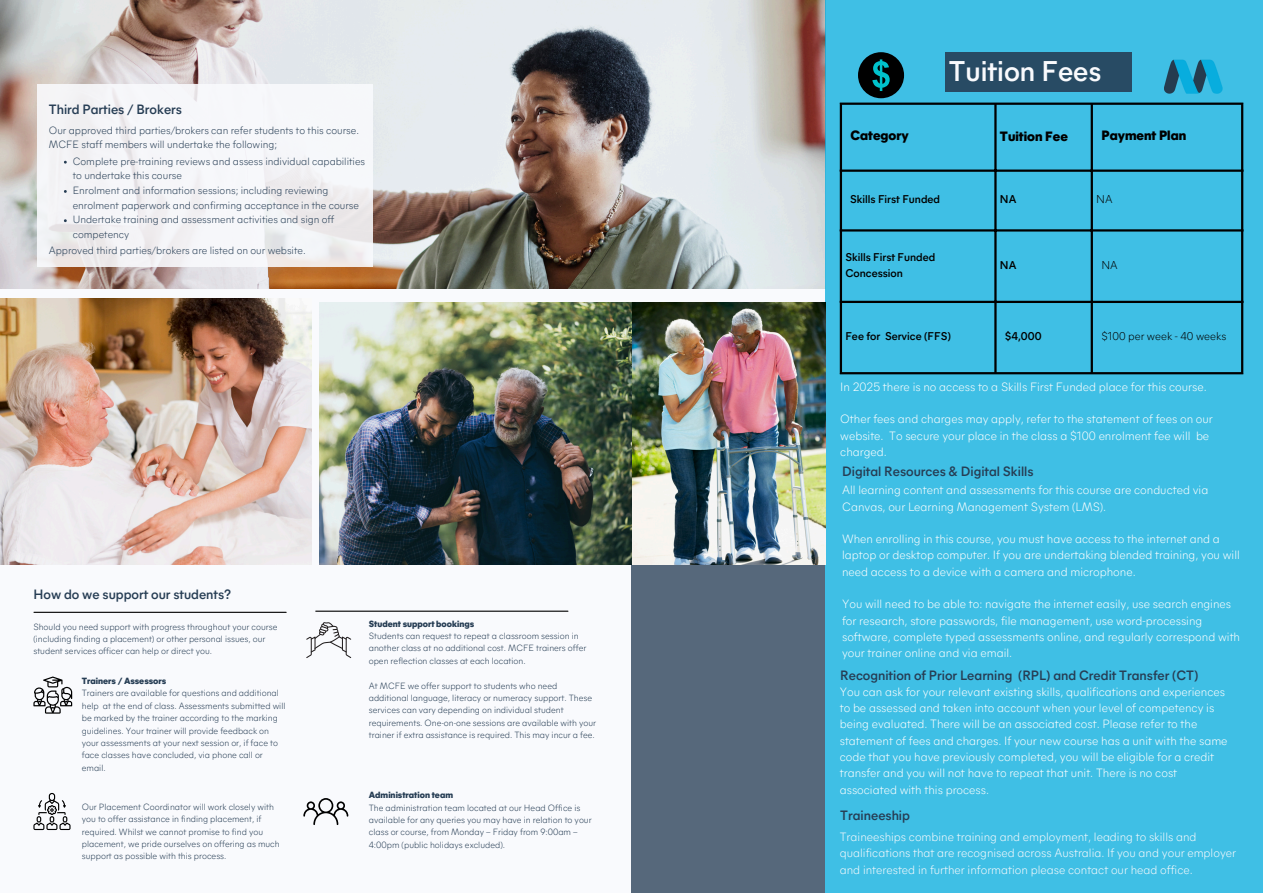
<style>
.page{position:relative;width:1263px;height:893px;background:#f9fafd}
.page>*{position:absolute;margin:0;border:0;box-sizing:border-box;transform-origin:0 0}
.t1{font:600 28.5px "Mier A";color:#f9fafd}
.t2{font:600 13.5px "Mier A";color:#263d54}
.t3{font:800 13.5px "Mier A";color:#000}
.t4{font:300 12px/16.4px "Mier A";color:#fff}
.t5{font:300 12px/16.4px "Mier A";color:#f9fafd}
.t6{font:600 11.25px/15.1px "Mier A";color:#000}
.t7{font:300 11.25px "Mier A";color:#000}
.t8{font:300 10.5px/14.6px "Mier A";color:#263d54}
.t9{font:300 9px/12.4px "Mier A";color:#263d54}
.t10{font:800 9px "Mier A";color:#263d54}
</style>
<div class="page">
<img style="left:0;top:0;width:825px;height:289px">
<div style="left:825px;top:0;width:438px;height:893px;background:#3fbfe5"></div>
<img style="left:0;top:298px;width:311px;height:266px">
<img style="left:1165px;top:59px;width:58px;height:35px">
<div style="left:38px;top:84px;width:335px;height:182px;background:#f9fafd"></div>
<div style="left:631px;top:564px;width:194px;height:329px;background:#56687b"></div>
<img style="left:319px;top:303px;width:506px;height:261px">
<hr style="left:34px;top:612px;width:252px;height:1px;background:#000">
<svg style="left:33px;top:676px;width:39px;height:37px"></svg>
<hr style="left:316px;top:610px;width:252px;height:2px;background:#000">
<svg style="left:306px;top:622px;width:45px;height:36px"></svg>
<svg style="left:303px;top:798px;width:45px;height:27px"></svg>
<svg style="left:33px;top:793px;width:38px;height:37px"></svg>
<div style="left:945px;top:52px;width:187px;height:39px;background:#284b64"></div>
<div style="left:858px;top:52px;width:46px;height:46px;background:#000;border-radius:50%"></div>
<svg style="left:872px;top:59px;width:18px;height:32px"></svg>
<hr style="left:840px;top:105px;width:2px;height:267px;background:#000">
<hr style="left:994px;top:105px;width:2px;height:267px;background:#000">
<hr style="left:1091px;top:105px;width:2px;height:267px;background:#000">
<hr style="left:1241px;top:105px;width:2px;height:267px;background:#000">
<hr style="left:840px;top:103px;width:403px;height:2px;background:#000">
<hr style="left:840px;top:169px;width:403px;height:3px;background:#000">
<hr style="left:840px;top:229px;width:403px;height:2px;background:#000">
<hr style="left:840px;top:301px;width:403px;height:2px;background:#000">
<hr style="left:840px;top:372px;width:403px;height:2px;background:#000">
<p class="t2" style="left:49px;top:103px;width:135px">Third Parties / Brokers</p>
<p class="t8" style="left:49px;top:124px;width:312px">Our approved third parties/brokers can refer students to this course.<br>MCFE staff members will undertake the following;</p>
<p class="t8" style="left:73px;top:155px;width:294px">Complete pre-training reviews and assess individual capabilities to undertake this course</p>
<p class="t8" style="left:73px;top:184px;width:288px">Enrolment and information sessions; including reviewing enrolment paperwork and confirming acceptance in the course</p>
<p class="t8" style="left:73px;top:213px;width:263px">Undertake training and assessment activities and sign off competency</p>
<p class="t8" style="left:49px;top:244px;width:258px">Approved third parties/brokers are listed on our website.</p>
<h2 class="t2" style="left:33px;top:588px;width:199px">How do we support our students?</h2>
<p class="t9" style="left:33px;top:621px;width:246px">Should you need support with progress throughout your course (including finding a placement) or other personal issues, our student services officer can help or direct you.</p>
<p class="t10" style="left:82px;top:677px;width:86px">Trainers / Assessors</p>
<p class="t9" style="left:82px;top:688px;width:205px">Trainers are available for questions and additional help at the end of class. Assessments submitted will be marked by the trainer according to the marking guidelines. Your trainer will provide feedback on your assessments at your next session or, if face to face classes have concluded, via phone call or email.</p>
<p class="t9" style="left:82px;top:801px;width:199px">Our Placement Coordinator will work closely with you to offer assistance in finding placement, if required. Whilst we cannot promise to find you placement, we pride ourselves on offering as much support as possible with this process.</p>
<p class="t10" style="left:369px;top:620px;width:107px">Student support bookings</p>
<p class="t9" style="left:369px;top:630px;width:219px">Students can request to repeat a classroom session in another class at no additional cost. MCFE trainers offer open reflection classes at each location.</p>
<p class="t9" style="left:369px;top:680px;width:229px">At MCFE we offer support to students who need additional language, literacy or numeracy support. These services can vary depending on individual student requirements. One-on-one sessions are available with your trainer if extra assistance is required. This may incur a fee.</p>
<p class="t10" style="left:369px;top:791px;width:86px">Administration team</p>
<p class="t9" style="left:369px;top:802px;width:224px">The administration team located at our Head Office is available for any queries you may have in relation to your class or course, from Monday – Friday from 9:00am – 4:00pm (public holidays excluded).</p>
<p class="t1" style="left:949px;top:60px;width:154px">Tuition Fees</p>
<p class="t3" style="left:850px;top:130px;width:60px">Category</p>
<p class="t3" style="left:1000px;top:131px;width:69px">Tuition Fee</p>
<p class="t3" style="left:1101px;top:130px;width:86px">Payment Plan</p>
<p class="t6" style="left:850px;top:193px;width:91px">Skills First Funded</p>
<p class="t6" style="left:1000px;top:193px;width:18px">NA</p>
<h1 class="t7" style="left:1096px;top:195px;width:18px">NA</h1>
<p class="t6" style="left:845px;top:251px;width:91px">Skills First Funded<br>Concession</p>
<p class="t6" style="left:1000px;top:258px;width:18px">NA</p>
<p class="t7" style="left:1101px;top:260px;width:18px">NA</p>
<p class="t6" style="left:845px;top:330px;width:107px">Fee for Service (FFS)</p>
<p class="t6" style="left:1005px;top:330px;width:38px">$4,000</p>
<p class="t7" style="left:1101px;top:332px;width:126px">$100 per week - 40 weeks</p>
<p class="t4" style="left:840px;top:379px;width:368px">In 2025 there is no access to a Skills First Funded place for this course.</p>
<p class="t4" style="left:840px;top:412px;width:374px">Other fees and charges may apply, refer to the statement of fees on our website. To secure your place in the class a $100 enrolment fee will be charged.</p>
<p class="t4" style="left:842px;top:483px;width:368px">All learning content and assessments for this course are conducted via<br>Canvas, our Learning Management System (LMS).</p>
<p class="t4" style="left:842px;top:532px;width:399px">When enrolling in this course, you must have access to the internet and a laptop or desktop computer. If you are undertaking blended training, you will need access to a device with a camera and microphone.</p>
<p class="t4" style="left:842px;top:597px;width:399px">You will need to be able to: navigate the internet easily, use search engines for research, store passwords, file management, use word-processing software, complete typed assessments online, and regularly correspond with your trainer online and via email.</p>
<p class="t2" style="left:842px;top:465px;width:193px">Digital Resources &amp; Digital Skills</p>
<h2 class="t2" style="left:840px;top:669px;width:360px">Recognition of Prior Learning (RPL) and Credit Transfer (CT)</h2>
<p class="t4" style="left:840px;top:684px;width:389px">You can ask for your relevant existing skills, qualifications and experiences to be assessed and taken into account when your level of competency is being evaluated. There will be an associated cost. Please refer to the statement of fees and charges. If your new course has a unit with the same code that you have previously completed, you will be eligible for a credit transfer and you will not have to repeat that unit. There is no cost associated with this process.</p>
<p class="t2" style="left:840px;top:809px;width:71px">Traineeship</p>
<h4 class="t5" style="left:840px;top:830px;width:398px">Traineeships combine training and employment, leading to skills and qualifications that are recognised across Australia. If you and your employer and interested in further information please contact our head office.</h4>
</div>
